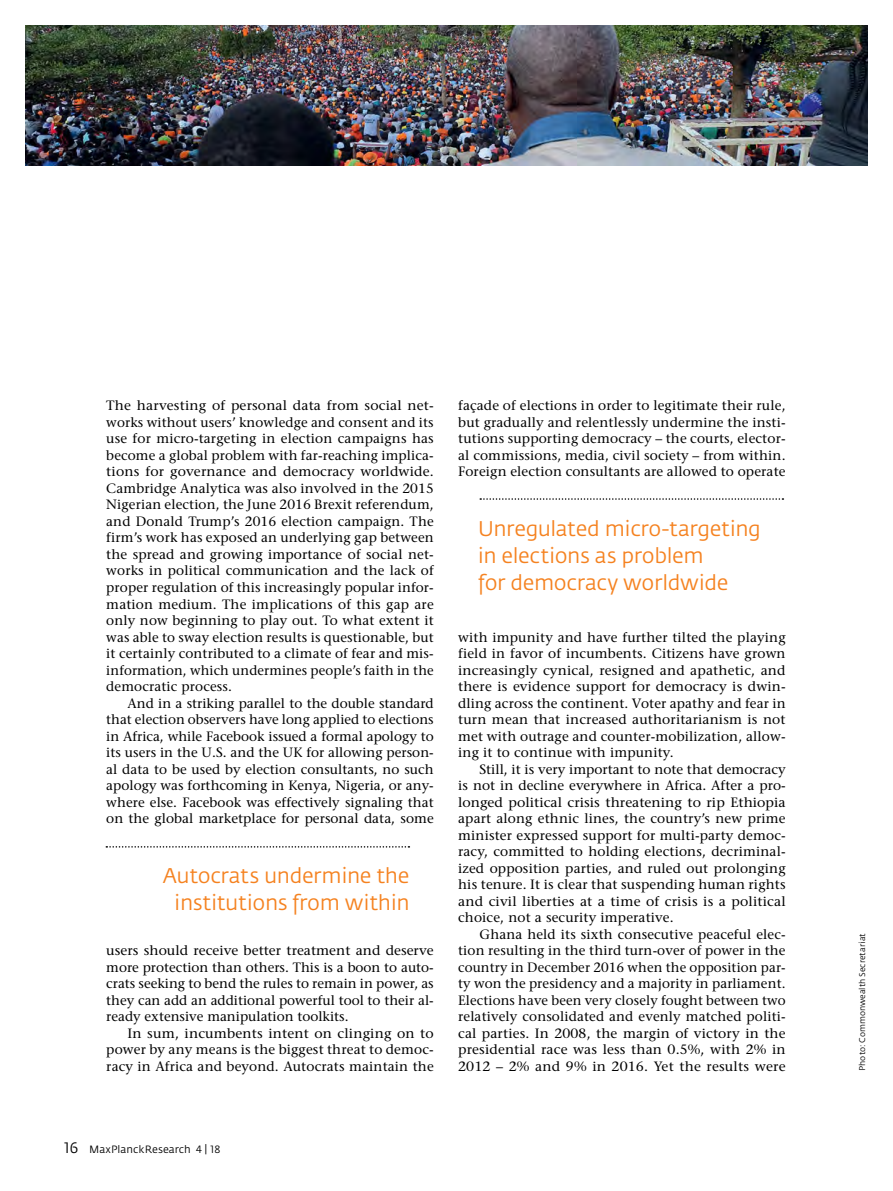
<style>
.page{position:relative;width:893px;height:1191px;background:#fff}
.page>*{position:absolute;margin:0;border:0;box-sizing:border-box;transform-origin:0 0}
.t1{font:21px/27px "Fedra Sans";letter-spacing:-.02em;color:#f58220}
.t2{font:13.5px/16.5px "Stone Serif";letter-spacing:.01em;color:#000;text-align:justify}
.t3{font:10.5px "Fedra Sans";color:#000}
.t4{font:8.25px "Fedra Sans";color:#000}
.s1{font-family:"Fedra Sans Book SC";font-size:15px}
.s2{font-family:"Fedra Sans Book SC"}
</style>
<div class="page">
<svg style="left:480px;top:498px;width:303px;height:2px"></svg>
<img style="left:26px;top:26px;width:841px;height:140px">
<svg style="left:106px;top:846px;width:303px;height:1px"></svg>
<p class="t2" style="left:106px;top:397px;width:329px">The harvesting of personal data from social net&shy;works without users’ knowledge and consent and its use for micro-targeting in election campaigns has become a global problem with far-reaching implica&shy;tions for governance and democracy worldwide.<br>Cambridge Analytica was also involved in the 2015<br>Nigerian election, the June 2016 Brexit referendum, and Donald Trump’s 2016 election campaign. The firm’s work has exposed an underlying gap between the spread and growing importance of social net&shy;works in political communication and the lack of proper regulation of this increasingly popular infor&shy;mation medium. The implications of this gap are only now beginning to play out. To what extent it was able to sway election results is questionable, but it certainly contributed to a climate of fear and mis&shy;information, which undermines people’s faith in the democratic process.</p>
<p class="t2" style="left:106px;top:694px;width:329px;text-indent:21px">And in a striking parallel to the double standard that election observers have long applied to elections in Africa, while Facebook issued a formal apology to its users in the U.S. and the UK for allowing person&shy;al data to be used by election consultants, no such apology was forthcoming in Kenya, Nigeria, or any&shy;where else. Facebook was effectively signaling that on the global marketplace for personal data, some</p>
<h1 class="t1" style="left:163px;top:863px;width:248px;text-align:center">Autocrats undermine the institutions from within</h1>
<p class="t2" style="left:106px;top:942px;width:329px">users should receive better treatment and deserve more protection than others. This is a boon to auto&shy;crats seeking to bend the rules to remain in power, as they can add an additional powerful tool to their al&shy;ready extensive manipulation toolkits.</p>
<p class="t2" style="left:106px;top:1024px;width:329px;text-indent:21px">In sum, incumbents intent on clinging on to power by any means is the biggest threat to democ&shy;racy in Africa and beyond. Autocrats maintain the</p>
<p class="t2" style="left:458px;top:397px;width:329px">façade of elections in order to legitimate their rule, but gradually and relentlessly undermine the insti&shy;tutions supporting democracy – the courts, elector&shy;al commissions, media, civil society – from within.<br>Foreign election consultants are allowed to operate</p>
<h1 class="t1" style="left:477px;top:515px;width:285px">Unregulated micro-targeting in elections as problem<br>for democracy worldwide</h1>
<p class="t2" style="left:458px;top:628px;width:329px">with impunity and have further tilted the playing field in favor of incumbents. Citizens have grown increasingly cynical, resigned and apathetic, and there is evidence support for democracy is dwin&shy;dling across the continent. Voter apathy and fear in turn mean that increased authoritarianism is not met with outrage and counter-mobilization, allow&shy;ing it to continue with impunity.</p>
<p class="t2" style="left:458px;top:760px;width:329px;text-indent:21px">Still, it is very important to note that democracy is not in decline everywhere in Africa. After a pro&shy;longed political crisis threatening to rip Ethiopia apart along ethnic lines, the country’s new prime minister expressed support for multi-party democ&shy;racy, committed to holding elections, decriminal&shy;ized opposition parties, and ruled out prolonging his tenure. It is clear that suspending human rights and civil liberties at a time of crisis is a political choice, not a security imperative.</p>
<p class="t2" style="left:458px;top:925px;width:329px;text-indent:21px">Ghana held its sixth consecutive peaceful elec&shy;tion resulting in the third turn-over of power in the country in December 2016 when the opposition par&shy;ty won the presidency and a majority in parliament.<br>Elections have been very closely fought between two relatively consolidated and evenly matched politi&shy;cal parties. In 2008, the margin of victory in the presidential race was less than 0.5%, with 2% in 2012 – 2% and 9% in 2016. Yet the results were</p>
<p class="t3" style="left:64px;top:1144px;width:158px"><span class="s1">16</span> MaxPlanckResearch <span class="s2">4 | 18</span></p>
<p class="t4" style="left:858px;top:1070px;width:139px;rotate:-90deg">Photo: Commonwealth Secretariat</p>
</div>
